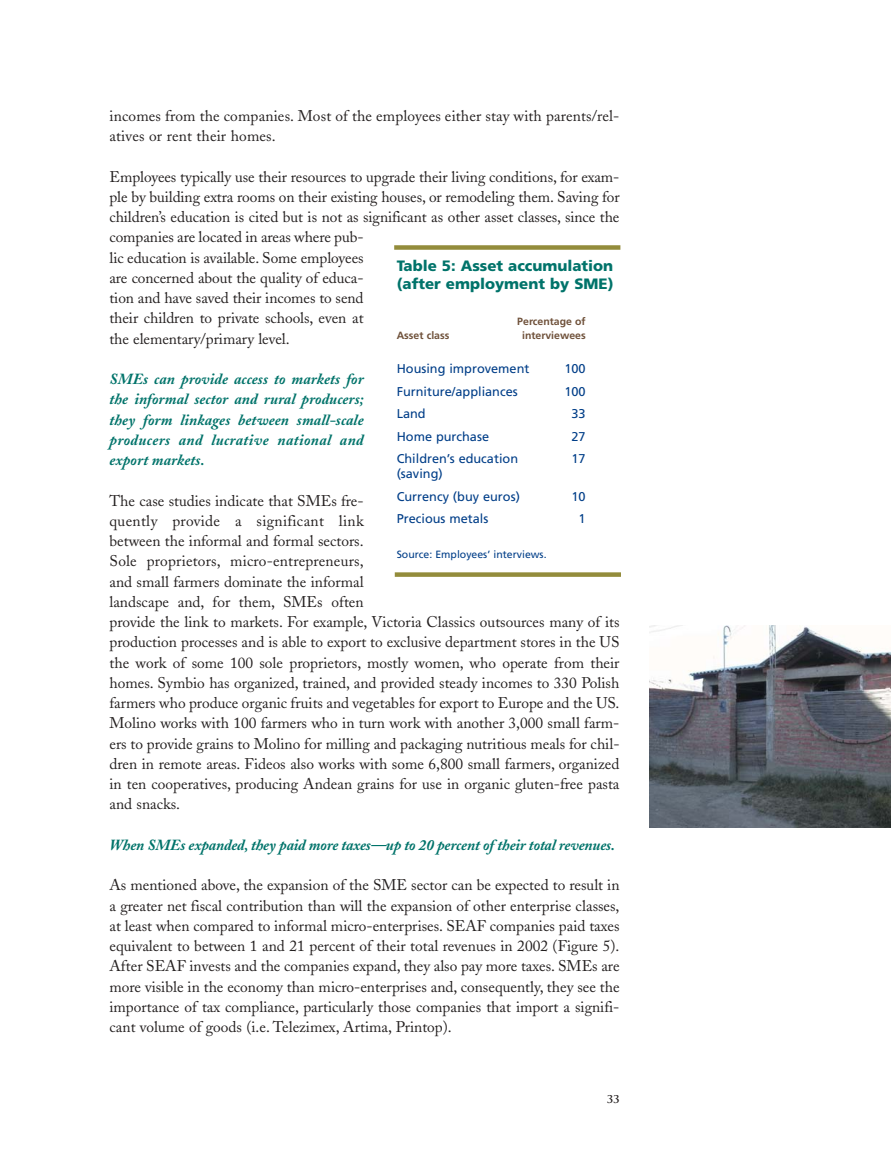
<style>
.page{position:relative;width:891px;height:1161px;background:#fff}
.page>*{position:absolute;margin:0;border:0;box-sizing:border-box;transform-origin:0 0}
.t1{font:15.3px/20.2px "Adobe Caslon";color:#231f1f}
.t2{font:italic 700 15.3px/20.2px "Adobe Caslon";letter-spacing:-.01em;color:#00736a;text-align:justify}
.t3{font:900 15px/18px "Frutiger";color:#00736a}
.t4{font:12.75px/22.5px "Frutiger";color:#003e88}
.t5{font:700 10.5px "Frutiger";color:#6f513a}
.t6{font:10.5px "Frutiger";color:#003e88}
.t7{font:700 10.5px "Trajan";color:#231f1f}
</style>
<div class="page">
<div style="left:394px;top:245px;width:226px;height:5px;background:#938c3b"></div>
<div style="left:395px;top:572px;width:226px;height:5px;background:#938c3b"></div>
<img style="left:650px;top:626px;width:241px;height:201px">
<p class="t1" style="left:110px;top:107px;width:512px">incomes from the companies. Most of the employees either stay with parents/rel&shy;atives or rent their homes.</p>
<p class="t1" style="left:110px;top:168px;width:512px">Employees typically use their resources to upgrade their living conditions, for exam&shy;ple by building extra rooms on their existing houses, or remodeling them. Saving for children’s education is cited but is not as significant as other asset classes, since the companies are located in areas where pub-<br>lic education is available. Some employees<br>are concerned about the quality of educa-<br>tion and have saved their incomes to send<br>their children to private schools, even at<br>the elementary/primary level.</p>
<p class="t2" style="left:110px;top:371px;width:256px">SMEs can provide access to markets for the informal sector and rural producers; they form linkages between small-scale producers and lucrative national and export markets.</p>
<p class="t1" style="left:110px;top:492px;width:512px">The case studies indicate that SMEs fre-<br>quently provide a significant link<br>between the informal and formal sectors.<br>Sole proprietors, micro-entrepreneurs,<br>and small farmers dominate the informal<br>landscape and, for them, SMEs often<br>provide the link to markets. For example, Victoria Classics outsources many of its production processes and is able to export to exclusive department stores in the US the work of some 100 sole proprietors, mostly women, who operate from their homes. Symbio has organized, trained, and provided steady incomes to 330 Polish farmers who produce organic fruits and vegetables for export to Europe and the US.<br>Molino works with 100 farmers who in turn work with another 3,000 small farm&shy;ers to provide grains to Molino for milling and packaging nutritious meals for chil&shy;dren in remote areas. Fideos also works with some 6,800 small farmers, organized in ten cooperatives, producing Andean grains for use in organic gluten-free pasta and snacks.</p>
<p class="t2" style="left:110px;top:836px;width:507px">When SMEs expanded, they paid more taxes—up to 20 percent of their total revenues.</p>
<p class="t1" style="left:110px;top:877px;width:512px;text-align:justify">As mentioned above, the expansion of the SME sector can be expected to result in a greater net fiscal contribution than will the expansion of other enterprise classes, at least when compared to informal micro-enterprises. SEAF companies paid taxes equivalent to between 1 and 21 percent of their total revenues in 2002 (Figure 5).<br>After SEAF invests and the companies expand, they also pay more taxes. SMEs are more visible in the economy than micro-enterprises and, consequently, they see the importance of tax compliance, particularly those companies that import a signifi&shy;cant volume of goods (i.e. Telezimex, Artima, Printop).</p>
<p class="t3" style="left:397px;top:258px;width:218px">Table 5: Asset accumulation (after employment by SME)</p>
<p class="t5" style="left:517px;top:317px;width:70px">Percentage of</p>
<p class="t5" style="left:397px;top:331px;width:54px">Asset class</p>
<p class="t5" style="left:522px;top:331px;width:65px">interviewees</p>
<p class="t4" style="left:397px;top:358px;width:134px">Housing improvement</p>
<p class="t4" style="left:564px;top:358px;width:23px">100</p>
<p class="t4" style="left:397px;top:381px;width:123px">Furniture/appliances</p>
<p class="t4" style="left:564px;top:381px;width:23px">100</p>
<p class="t4" style="left:397px;top:403px;width:31px">Land</p>
<p class="t4" style="left:572px;top:403px;width:16px">33</p>
<p class="t4" style="left:397px;top:426px;width:94px">Home purchase</p>
<p class="t4" style="left:572px;top:426px;width:16px">27</p>
<p class="t4" style="left:397px;top:448px;width:123px">Children’s education</p>
<p class="t4" style="left:572px;top:448px;width:16px">17</p>
<p class="t4" style="left:397px;top:463px;width:125px">(saving)<br>Currency (buy euros)</p>
<p class="t4" style="left:572px;top:486px;width:16px">10</p>
<p class="t4" style="left:397px;top:508px;width:93px">Precious metals</p>
<p class="t4" style="left:579px;top:508px;width:9px">1</p>
<p class="t6" style="left:397px;top:550px;width:151px">Source: Employees’ interviews.</p>
<p class="t7" style="left:607px;top:1093px;width:14px">33</p>
</div>
